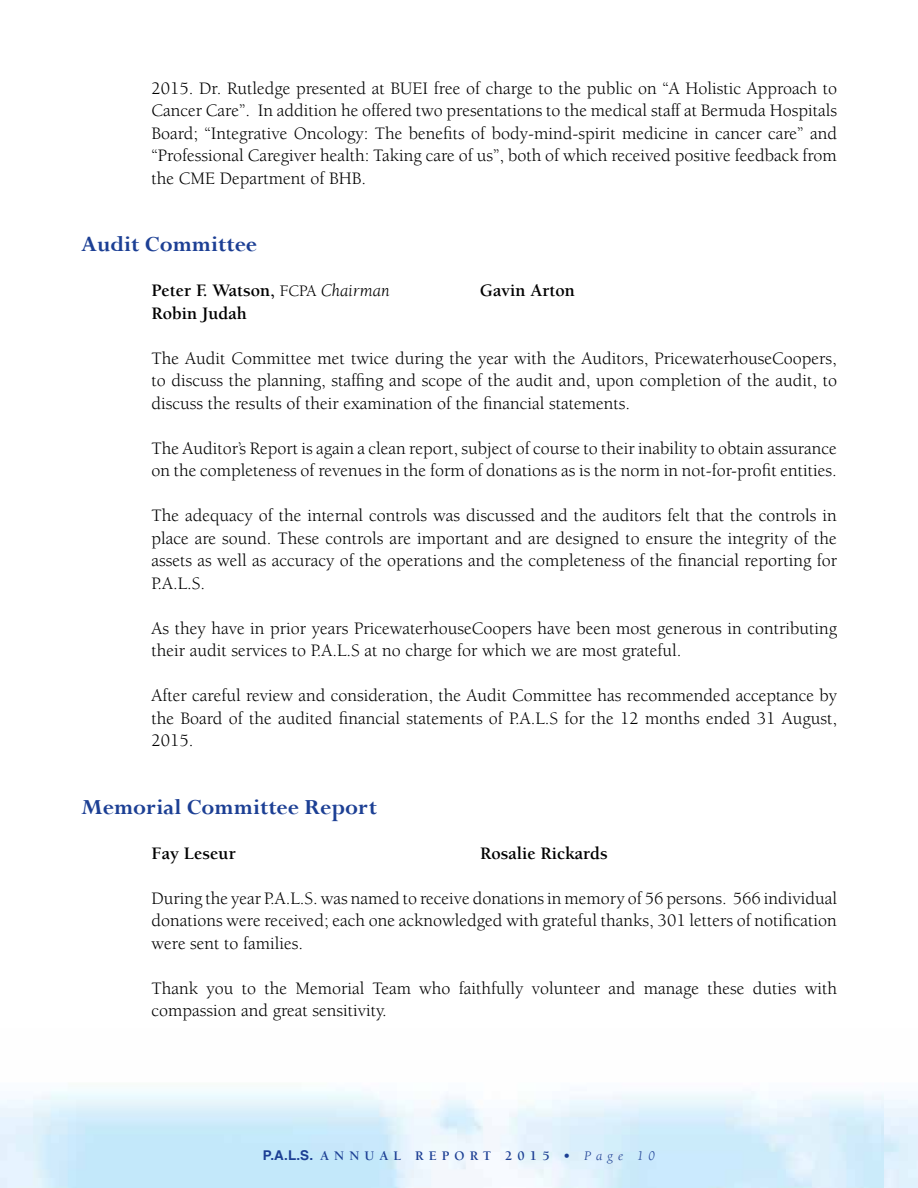
<style>
.page{position:relative;width:918px;height:1188px;background:#fff}
.page>*{position:absolute;margin:0;border:0;box-sizing:border-box;transform-origin:0 0}
.t1{font:700 24px "Perpetua";color:#1c3f94}
.t2{font:18px/22.5px "Berkeley Std";color:#000;text-align:justify}
.t3{font:700 18px "Berkeley Std";color:#000}
.t4{font:700 13.5px "Berkeley Std";letter-spacing:.38em;color:#1c3f94}
.s1{font-weight:400;font-size:16.5px}
.s2{font-weight:400;font-style:italic}
.s3{font-family:"Helvetica"}
</style>
<div class="page">
<p class="t2" style="left:152px;top:77px;width:687px">2015. Dr. Rutledge presented at BUEI free of charge to the public on “A Holistic Approach to Cancer Care”. In addition he offered two presentations to the medical staff at Bermuda Hospitals Board; “Integrative Oncology: The benefits of body-mind-spirit medicine in cancer care” and “Professional Caregiver health: Taking care of us”, both of which received positive feedback from the CME Department of BHB.</p>
<h1 class="t1" style="left:81px;top:229px;width:178px">Audit Committee</h1>
<p class="t3" style="left:152px;top:281px;width:240px">Peter F. Watson, <span class="s1">FCPA</span> <span class="s2">Chairman</span></p>
<p class="t3" style="left:480px;top:281px;width:96px">Gavin Arton</p>
<p class="t3" style="left:151px;top:303px;width:97px">Robin Judah</p>
<p class="t2" style="left:152px;top:347px;width:687px">The Audit Committee met twice during the year with the Auditors, PricewaterhouseCoopers, to discuss the planning, staffing and scope of the audit and, upon completion of the audit, to discuss the results of their examination of the financial statements.</p>
<p class="t2" style="left:152px;top:437px;width:687px">The Auditor’s Report is again a clean report, subject of course to their inability to obtain assurance on the completeness of revenues in the form of donations as is the norm in not-for-profit entities.</p>
<p class="t2" style="left:152px;top:505px;width:687px">The adequacy of the internal controls was discussed and the auditors felt that the controls in place are sound. These controls are important and are designed to ensure the integrity of the assets as well as accuracy of the operations and the completeness of the financial reporting for P.A.L.S.</p>
<p class="t2" style="left:152px;top:617px;width:687px">As they have in prior years PricewaterhouseCoopers have been most generous in contributing their audit services to P.A.L.S at no charge for which we are most grateful.</p>
<p class="t2" style="left:152px;top:685px;width:687px">After careful review and consideration, the Audit Committee has recommended acceptance by the Board of the audited financial statements of P.A.L.S for the 12 months ended 31 August, 2015.</p>
<h1 class="t1" style="left:81px;top:792px;width:298px">Memorial Committee Report</h1>
<p class="t3" style="left:152px;top:843px;width:86px">Fay Leseur</p>
<p class="t3" style="left:480px;top:843px;width:129px">Rosalie Rickards</p>
<p class="t2" style="left:152px;top:887px;width:687px">During the year P.A.L.S. was named to receive donations in memory of 56 persons. 566 individual donations were received; each one acknowledged with grateful thanks, 301 letters of notification were sent to families.</p>
<p class="t2" style="left:152px;top:977px;width:687px">Thank you to the Memorial Team who faithfully volunteer and manage these duties with compassion and great sensitivity.</p>
<p class="t4" style="left:263px;top:1148px;width:394px"><span class="s3">P.A.L.S.</span> ANNUAL REPORT 2015 • <span class="s2">Page 10</span></p>
</div>
